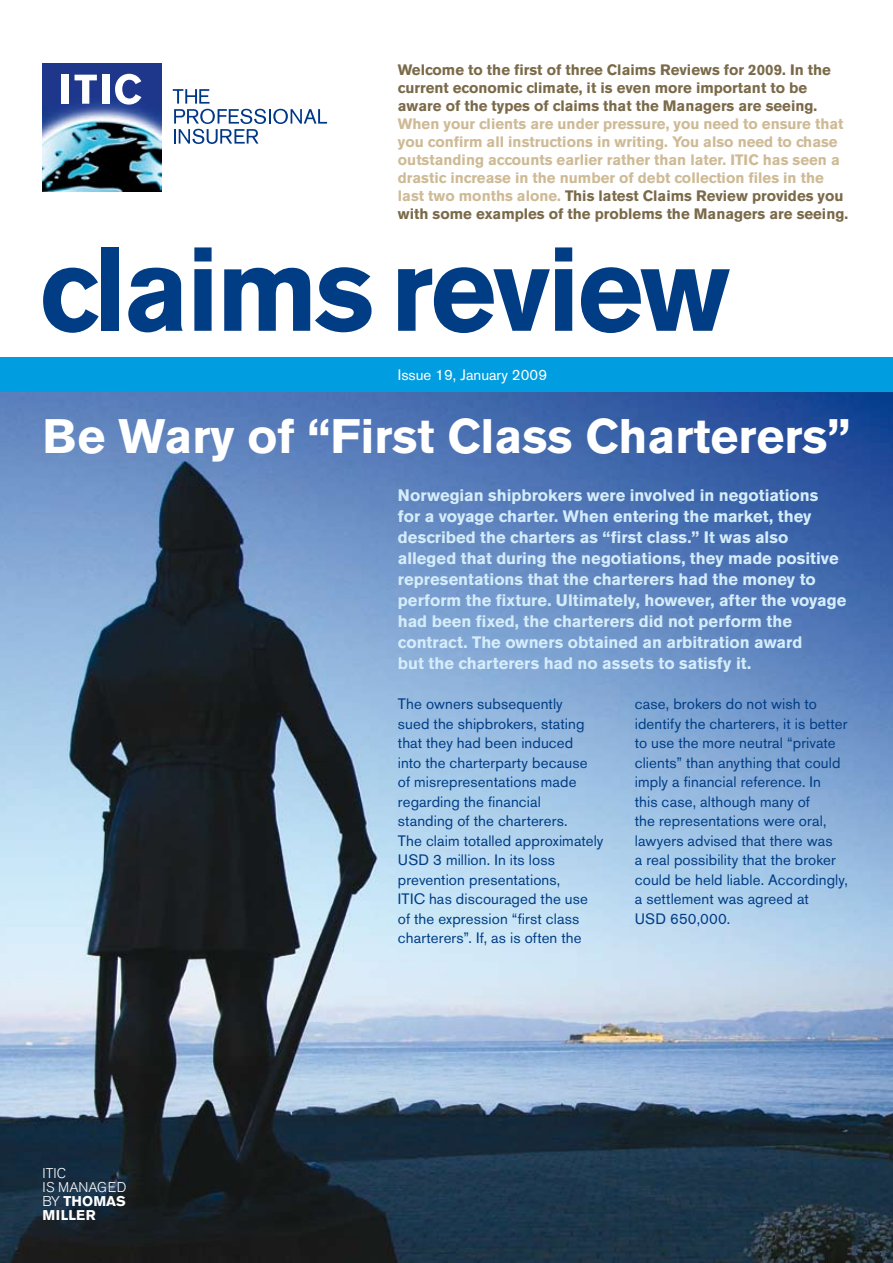
<style>
.page{position:relative;width:893px;height:1263px;background:#fff}
.page>*{position:absolute;margin:0;border:0;box-sizing:border-box;transform-origin:0 0}
.t1{font:700 117.9px "Akzidenz Grotesk BE";letter-spacing:-.025em;color:#003d85;scale:.96 1}
.t2{font:700 48px "Akzidenz Grotesk BE";color:#fff}
.t3{font:700 16.5px/21px "Akzidenz Grotesk BE";color:#d5edfa}
.t4{font:15px/19.5px "Akzidenz Grotesk BE";letter-spacing:.01em;color:#003d85}
.t5{font:700 15px/18px "Akzidenz Grotesk BE";color:#ceba95}
.t6{font:700 15px/18px "Akzidenz Grotesk BE";color:#7a6a49}
.t7{font:15px "Akzidenz Grotesk BE";color:#fff}
.t8{font:300 14.1px/14.1px "Akzidenz Grotesk BE";color:#fff}
.s1{color:#7a6a49}
.s2{font-weight:700}
</style>
<div class="page">
<img style="left:0;top:391px;width:893px;height:872px">
<div style="left:0;top:357px;width:893px;height:34px;background:#009ee0"></div>
<img style="left:43px;top:64px;width:118px;height:128px">
<div style="left:61px;top:75px;width:8px;height:29px;background:#fff"></div>
<svg style="left:75px;top:75px;width:22px;height:29px"></svg>
<div style="left:103px;top:75px;width:7px;height:29px;background:#fff"></div>
<svg style="left:115px;top:74px;width:26px;height:31px"></svg>
<svg style="left:173px;top:89px;width:154px;height:55px"></svg>
<p class="t6" style="left:398px;top:61px;width:435px">Welcome to the first of three Claims Reviews for 2009. In the current economic climate, it is even more important to be aware of the types of claims that the Managers are seeing.</p>
<p class="t5" style="left:398px;top:115px;width:452px">When your clients are under pressure, you need to ensure that you confirm all instructions in writing. You also need to chase outstanding accounts earlier rather than later. ITIC has seen a drastic increase in the number of debt collection files in the last two months alone. <span class="s1">This latest Claims Review provides you with some examples of the problems the Managers are seeing.</span></p>
<h1 class="t1" style="left:39px;top:221px;width:721px">claims review</h1>
<p class="t7" style="left:398px;top:366px;width:151px">Issue 19, January 2009</p>
<h2 class="t2" style="left:43px;top:408px;width:809px">Be Wary of “First Class Charterers”</h2>
<p class="t3" style="left:398px;top:485px;width:450px">Norwegian shipbrokers were involved in negotiations<br>for a voyage charter. When entering the market, they described the charters as “first class.” It was also alleged that during the negotiations, they made positive representations that the charterers had the money to perform the fixture. Ultimately, however, after the voyage had been fixed, the charterers did not perform the contract. The owners obtained an arbitration award<br>but the charterers had no assets to satisfy it.</p>
<p class="t8" style="left:43px;top:1166px;width:85px">ITIC<br>IS MANAGED<br>BY <span class="s2">THOMAS<br>MILLER</span></p>
<p class="t4" style="left:398px;top:694px;width:207px">The owners subsequently<br>sued the shipbrokers, stating that they had been induced<br>into the charterparty because<br>of misrepresentations made regarding the financial<br>standing of the charterers.<br>The claim totalled approximately<br>USD 3 million. In its loss prevention presentations,<br>ITIC has discouraged the use of the expression “first class charterers”. If, as is often the</p>
<p class="t4" style="left:635px;top:694px;width:215px">case, brokers do not wish to identify the charterers, it is better to use the more neutral “private clients” than anything that could imply a financial reference. In<br>this case, although many of<br>the representations were oral, lawyers advised that there was<br>a real possibility that the broker could be held liable. Accordingly, a settlement was agreed at<br>USD 650,000.</p>
</div>
